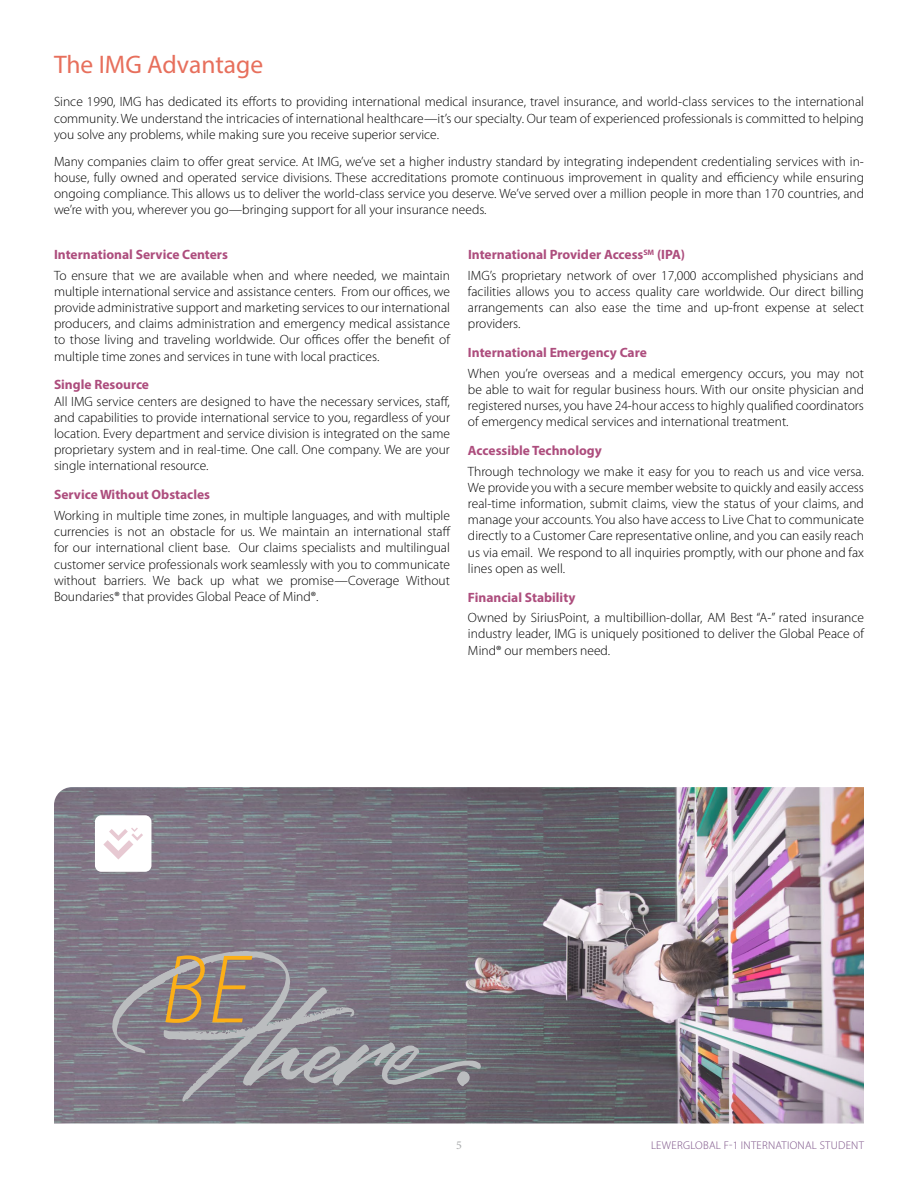
<style>
.page{position:relative;width:918px;height:1188px;background:#fff}
.page>*{position:absolute;margin:0;border:0;box-sizing:border-box;transform-origin:0 0}
.t1{font:25.5px "Myriad Pro";color:#e76f5c}
.t2{font:300 13.5px/16.2px "Myriad Pro";color:#000;text-align:justify}
.t3{font:700 13.5px "Myriad Pro";color:#ad4d7d}
.t4{font:12px "Minion Pro";color:#a9abac}
.t5{font:300 11.25px "Myriad Pro";letter-spacing:.025em;color:#794e84}
.s1{font-weight:700;color:#ad4d7d}
</style>
<div class="page">
<img style="left:54px;top:787px;width:810px;height:337px">
<div style="left:95px;top:815px;width:56px;height:57px;background:#fff;border-radius:6px"></div>
<svg style="left:103px;top:828px;width:40px;height:32px"></svg>
<svg style="left:112px;top:951px;width:370px;height:151px;background:#878288"></svg>
<h1 class="t1" style="left:54px;top:49px;width:211px">The IMG Advantage</h1>
<p class="t2" style="left:54px;top:94px;width:812px">Since 1990, IMG has dedicated its efforts to providing international medical insurance, travel insurance, and world-class services to the international community. We understand the intricacies of international healthcare—it’s our specialty. Our team of experienced professionals is committed to helping you solve any problems, while making sure you receive superior service.</p>
<p class="t2" style="left:54px;top:153px;width:812px">Many companies claim to offer great service. At IMG, we’ve set a higher industry standard by integrating independent credentialing services with in&shy;house, fully owned and operated service divisions. These accreditations promote continuous improvement in quality and efficiency while ensuring ongoing compliance. This allows us to deliver the world-class service you deserve. We’ve served over a million people in more than 170 countries, and we’re with you, wherever you go—bringing support for all your insurance needs.</p>
<p class="t3" style="left:54px;top:246px;width:175px">International Service Centers</p>
<p class="t2" style="left:54px;top:267px;width:398px">To ensure that we are available when and where needed, we maintain multiple international service and assistance centers. From our offices, we provide administrative support and marketing services to our international producers, and claims administration and emergency medical assistance to those living and traveling worldwide. Our offices offer the benefit of multiple time zones and services in tune with local practices.</p>
<p class="t3" style="left:54px;top:376px;width:97px">Single Resource</p>
<p class="t2" style="left:54px;top:393px;width:398px">All IMG service centers are designed to have the necessary services, staff, and capabilities to provide international service to you, regardless of your location. Every department and service division is integrated on the same proprietary system and in real-time. One call. One company. We are your single international resource.</p>
<p class="t3" style="left:54px;top:486px;width:158px">Service Without Obstacles</p>
<p class="t2" style="left:54px;top:508px;width:398px">Working in multiple time zones, in multiple languages, and with multiple currencies is not an obstacle for us. We maintain an international staff for our international client base. Our claims specialists and multilingual customer service professionals work seamlessly with you to communicate without barriers. We back up what we promise—Coverage Without Boundaries® that provides Global Peace of Mind®.</p>
<p class="t2" style="left:468px;top:245px;width:397px;line-height:20.4px"><span class="s1">International Provider Access</span><sup>SM</sup> <span class="s1">(IPA)<br></span>IMG’s proprietary network of over 17,000 accomplished physicians and</p>
<p class="t2" style="left:468px;top:283px;width:398px">facilities allows you to access quality care worldwide. Our direct billing arrangements can also ease the time and up-front expense at select providers.</p>
<p class="t3" style="left:468px;top:344px;width:180px">International Emergency Care</p>
<p class="t2" style="left:468px;top:365px;width:398px">When you’re overseas and a medical emergency occurs, you may not be able to wait for regular business hours. With our onsite physician and registered nurses, you have 24-hour access to highly qualified coordinators of emergency medical services and international treatment.</p>
<p class="t3" style="left:468px;top:442px;width:135px">Accessible Technology</p>
<p class="t2" style="left:468px;top:463px;width:398px">Through technology we make it easy for you to reach us and vice versa.<br>We provide you with a secure member website to quickly and easily access real-time information, submit claims, view the status of your claims, and manage your accounts. You also have access to Live Chat to communicate directly to a Customer Care representative online, and you can easily reach us via email. We respond to all inquiries promptly, with our phone and fax lines open as well.</p>
<p class="t3" style="left:468px;top:588px;width:109px">Financial Stability</p>
<p class="t2" style="left:468px;top:610px;width:398px">Owned by SiriusPoint, a multibillion-dollar, AM Best “A-” rated insurance industry leader, IMG is uniquely positioned to deliver the Global Peace of Mind® our members need.</p>
<p class="t4" style="left:456px;top:1137px;width:7px">5</p>
<p class="t5" style="left:651px;top:1139px;width:214px">LEWERGLOBAL F-1 INTERNATIONAL STUDENT</p>
</div>
